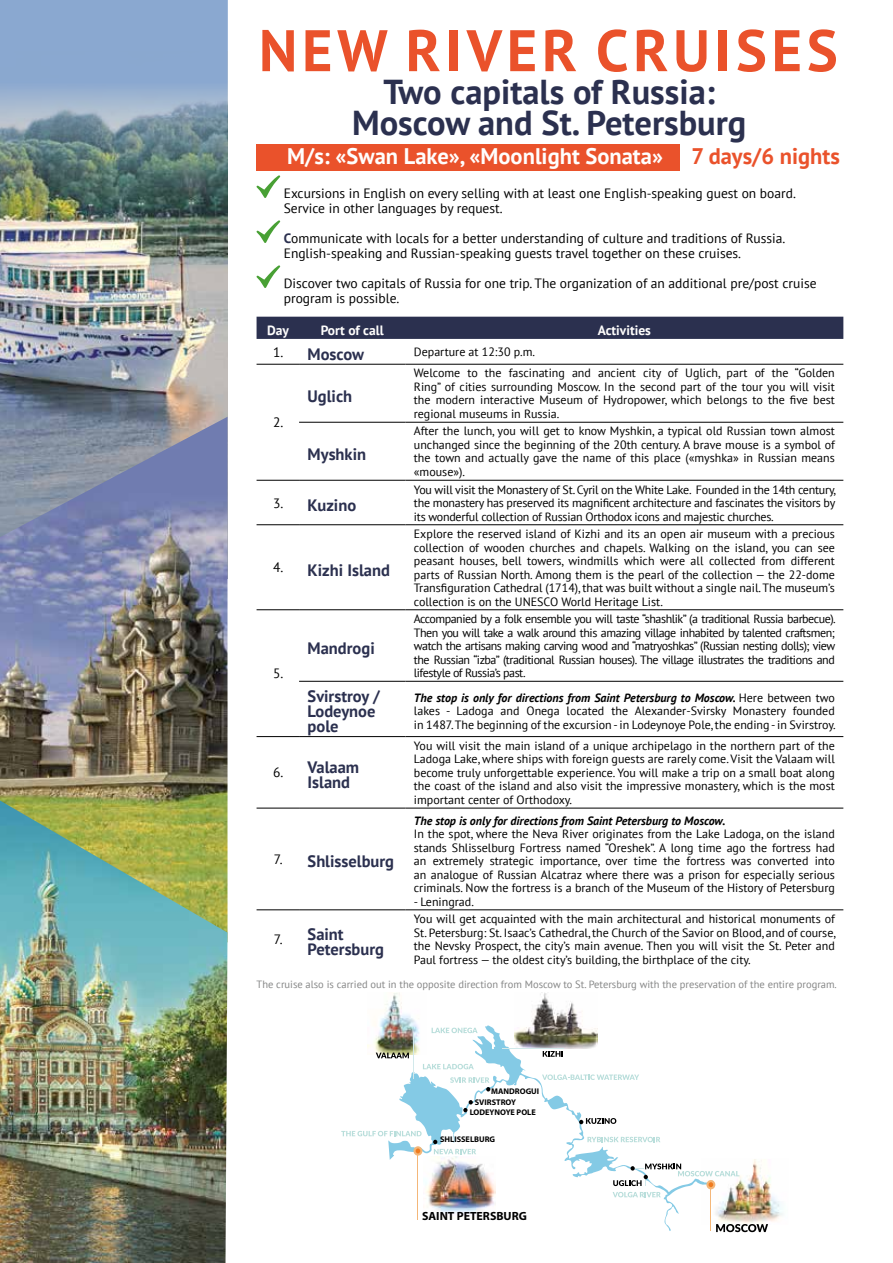
<style>
.page{position:relative;width:893px;height:1263px;background:#fff}
.page>*{position:absolute;margin:0;border:0;box-sizing:border-box;transform-origin:0 0}
.t1{font:700 58.5px "PT Sans";letter-spacing:.08em;color:#ea522b}
.t2{font:700 34.5px/31.5px "PT Sans";color:#2b304f;text-align:center}
.t3{font:700 22.5px "PT Sans";color:#fffefd}
.t4{font:700 22.5px "PT Sans";color:#ea522b}
.t5{font:700 16.5px/15px "PT Sans";color:#2b304f}
.t6{font:13.5px/15px "PT Sans";color:#000}
.t7{font:700 13.5px "PT Sans";color:#fffefd}
.t8{font:12px/13.5px "PT Sans";color:#000;text-align:justify}
.t9{font:italic 700 12px "PT Sans";color:#000}
.t10{font:700 11.85px "Myriad Pro";color:#000}
.t11{font:10.5px "PT Sans";color:#858686}
.t12{font:700 8.25px "Myriad Pro";color:#000}
.s1{font-weight:700;color:#2b304f}
.s2{font-weight:700;font-style:italic}
</style>
<div class="page">
<div style="left:257px;top:144px;width:423px;height:26px;background:#ea522b"></div>
<img style="left:0;top:240px;width:228px;height:177px">
<img style="left:0;top:417px;width:228px;height:383px">
<img style="left:0;top:800px;width:228px;height:463px">
<img style="left:0;top:0;width:228px;height:240px">
<img style="left:768px;top:1176px;width:15px;height:46px">
<img style="left:531px;top:993px;width:50px;height:32px">
<img style="left:379px;top:993px;width:38px;height:32px">
<svg style="left:341px;top:1025px;width:427px;height:207px"></svg>
<div style="left:257px;top:317px;width:586px;height:22px;background:#2b304f"></div>
<hr style="left:257px;top:364px;width:42px;height:1px;background:#000">
<hr style="left:299px;top:364px;width:106px;height:1px;background:#000">
<hr style="left:405px;top:364px;width:438px;height:1px;background:#000">
<hr style="left:299px;top:422px;width:106px;height:1px;background:#000">
<hr style="left:405px;top:422px;width:438px;height:1px;background:#000">
<hr style="left:257px;top:480px;width:42px;height:1px;background:#000">
<hr style="left:299px;top:480px;width:106px;height:1px;background:#000">
<hr style="left:405px;top:480px;width:438px;height:1px;background:#000">
<hr style="left:257px;top:524px;width:42px;height:1px;background:#000">
<hr style="left:299px;top:524px;width:106px;height:1px;background:#000">
<hr style="left:405px;top:524px;width:438px;height:1px;background:#000">
<hr style="left:257px;top:609px;width:42px;height:1px;background:#000">
<hr style="left:299px;top:609px;width:106px;height:1px;background:#000">
<hr style="left:405px;top:609px;width:438px;height:1px;background:#000">
<hr style="left:299px;top:681px;width:106px;height:1px;background:#000">
<hr style="left:405px;top:681px;width:438px;height:1px;background:#000">
<hr style="left:257px;top:736px;width:42px;height:1px;background:#000">
<hr style="left:299px;top:736px;width:106px;height:1px;background:#000">
<hr style="left:405px;top:736px;width:438px;height:1px;background:#000">
<hr style="left:257px;top:808px;width:42px;height:1px;background:#000">
<hr style="left:299px;top:808px;width:106px;height:1px;background:#000">
<hr style="left:405px;top:808px;width:438px;height:1px;background:#000">
<hr style="left:257px;top:909px;width:42px;height:1px;background:#000">
<hr style="left:299px;top:909px;width:106px;height:1px;background:#000">
<hr style="left:405px;top:909px;width:438px;height:1px;background:#000">
<svg style="left:256px;top:175px;width:24px;height:23px"></svg>
<svg style="left:256px;top:220px;width:24px;height:23px"></svg>
<svg style="left:256px;top:265px;width:24px;height:23px"></svg>
<h1 class="t1" style="left:259px;top:12px;width:580px">NEW RIVER CRUISES</h1>
<h2 class="t2" style="left:352px;top:75px;width:396px">Two capitals of Russia:<br>Moscow and St. Petersburg</h2>
<h3 class="t3" style="left:287px;top:142px;width:377px">M/s: «Swan Lake», «Moonlight Sonata»</h3>
<h3 class="t4" style="left:691px;top:142px;width:150px">7 days/6 nights</h3>
<p class="t6" style="left:284px;top:185px;width:514px">Excursions in English on every selling with at least one English-speaking guest on board.<br>Service in other languages by request.</p>
<p class="t6" style="left:284px;top:230px;width:503px"><span class="s1">C</span>ommunicate with locals for a better understanding of culture and traditions of Russia.<br>English-speaking and Russian-speaking guests travel together on these cruises.</p>
<p class="t6" style="left:284px;top:275px;width:534px">Discover two capitals of Russia for one trip. The organization of an additional pre/post cruise program is possible.</p>
<p class="t7" style="left:267px;top:321px;width:23px">Day</p>
<p class="t7" style="left:321px;top:321px;width:65px">Port of call</p>
<p class="t7" style="left:598px;top:321px;width:55px">Activities</p>
<h3 class="t5" style="left:273px;top:346px;width:92px"><sup>1.</sup> Moscow</h3>
<p class="t8" style="left:414px;top:345px;width:123px">Departure at 12:30 p.m.</p>
<p class="t6" style="left:273px;top:415px;width:12px">2.</p>
<h3 class="t5" style="left:308px;top:388px;width:46px">Uglich</h3>
<h3 class="t5" style="left:308px;top:446px;width:60px">Myshkin</h3>
<h3 class="t5" style="left:273px;top:497px;width:84px"><sup>3.</sup> Kuzino</h3>
<h3 class="t5" style="left:273px;top:562px;width:118px"><sup>4.</sup> Kizhi Island</h3>
<p class="t6" style="left:273px;top:666px;width:12px">5.</p>
<h3 class="t5" style="left:308px;top:640px;width:69px">Mandrogi</h3>
<p class="t8" style="left:414px;top:366px;width:422px">Welcome to the fascinating and ancient city of Uglich, part of the “Golden Ring” of cities surrounding Moscow. In the second part of the tour you will visit the modern interactive Museum of Hydropower, which belongs to the five best regional museums in Russia.</p>
<p class="t8" style="left:414px;top:424px;width:423px">After the lunch, you will get to know Myshkin, a typical old Russian town almost unchanged since the beginning of the 20th century. A brave mouse is a symbol of the town and actually gave the name of this place («myshka» in Russian means «mouse»).</p>
<p class="t8" style="left:414px;top:482px;width:423px">You will visit the Monastery of St. Cyril on the White Lake. Founded in the 14th century, the monastery has preserved its magnificent architecture and fascinates the visitors by its wonderful collection of Russian Orthodox icons and majestic churches.</p>
<p class="t8" style="left:414px;top:527px;width:423px">Explore the reserved island of Kizhi and its an open air museum with a precious collection of wooden churches and chapels. Walking on the island, you can see peasant houses, bell towers, windmills which were all collected from different parts of Russian North. Among them is the pearl of the collection — the 22-dome Transfiguration Cathedral (1714), that was built without a single nail. The museum’s collection is on the UNESCO World Heritage List.</p>
<p class="t8" style="left:414px;top:612px;width:423px">Accompanied by a folk ensemble you will taste “shashlik” (a traditional Russia barbecue).<br>Then you will take a walk around this amazing village inhabited by talented craftsmen; watch the artisans making carving wood and “matryoshkas” (Russian nesting dolls); view the Russian “izba” (traditional Russian houses). The village illustrates the traditions and lifestyle of Russia’s past.</p>
<h3 class="t5" style="left:308px;top:689px;width:74px">Svirstroy /<br>Lodeynoe pole</h3>
<p class="t8" style="left:414px;top:690px;width:423px"><span class="s2">The stop is only for directions from Saint Petersburg to Moscow.</span> Here between two lakes - Ladoga and Onega located the Alexander-Svirsky Monastery founded in 1487. The beginning of the excursion - in Lodeynoye Pole, the ending - in Svirstroy.</p>
<h3 class="t5" style="left:308px;top:760px;width:53px;text-indent:-34px"><sub>6.</sub> Valaam<br>Island</h3>
<p class="t8" style="left:414px;top:739px;width:423px">You will visit the main island of a unique archipelago in the northern part of the Ladoga Lake, where ships with foreign guests are rarely come. Visit the Valaam will become truly unforgettable experience. You will make a trip on a small boat along the coast of the island and also visit the impressive monastery, which is the most important center of Orthodoxy.</p>
<h3 class="t5" style="left:274px;top:854px;width:122px"><sup>7.</sup> Shlisselburg</h3>
<p class="t9" style="left:414px;top:812px;width:313px">The stop is only for directions from Saint Petersburg to Moscow.</p>
<p class="t8" style="left:414px;top:827px;width:422px">In the spot, where the Neva River originates from the Lake Ladoga, on the island stands Shlisselburg Fortress named “Oreshek”. A long time ago the fortress had an extremely strategic importance, over time the fortress was converted into an analogue of Russian Alcatraz where there was a prison for especially serious criminals. Now the fortress is a branch of the Museum of the History of Petersburg</p>
<p class="t8" style="left:414px;top:894px;width:61px">- Leningrad.</p>
<p class="t8" style="left:414px;top:912px;width:423px">You will get acquainted with the main architectural and historical monuments of St. Petersburg: St. Isaac’s Cathedral, the Church of the Savior on Blood, and of course, the Nevsky Prospect, the city’s main avenue. Then you will visit the St. Peter and Paul fortress — the oldest city’s building, the birthplace of the city.</p>
<p class="t11" style="left:257px;top:978px;width:582px">The cruise also is carried out in the opposite direction from Moscow to St. Petersburg with the preservation of the entire program.</p>
<h3 class="t5" style="left:308px;top:926px;width:78px;text-indent:-34px"><sub>7.</sub> Saint<br>Petersburg</h3>
<p class="t12" style="left:491px;top:1085px;width:50px">MANDROGUI</p>
<p class="t12" style="left:475px;top:1097px;width:43px">SVIRSTROY</p>
<p class="t12" style="left:470px;top:1107px;width:68px">LODEYNOYE POLE</p>
<p class="t12" style="left:440px;top:1133px;width:57px">SHLISSELBURG</p>
<p class="t10" style="left:422px;top:1208px;width:106px">SAINT PETERSBURG</p>
</div>
